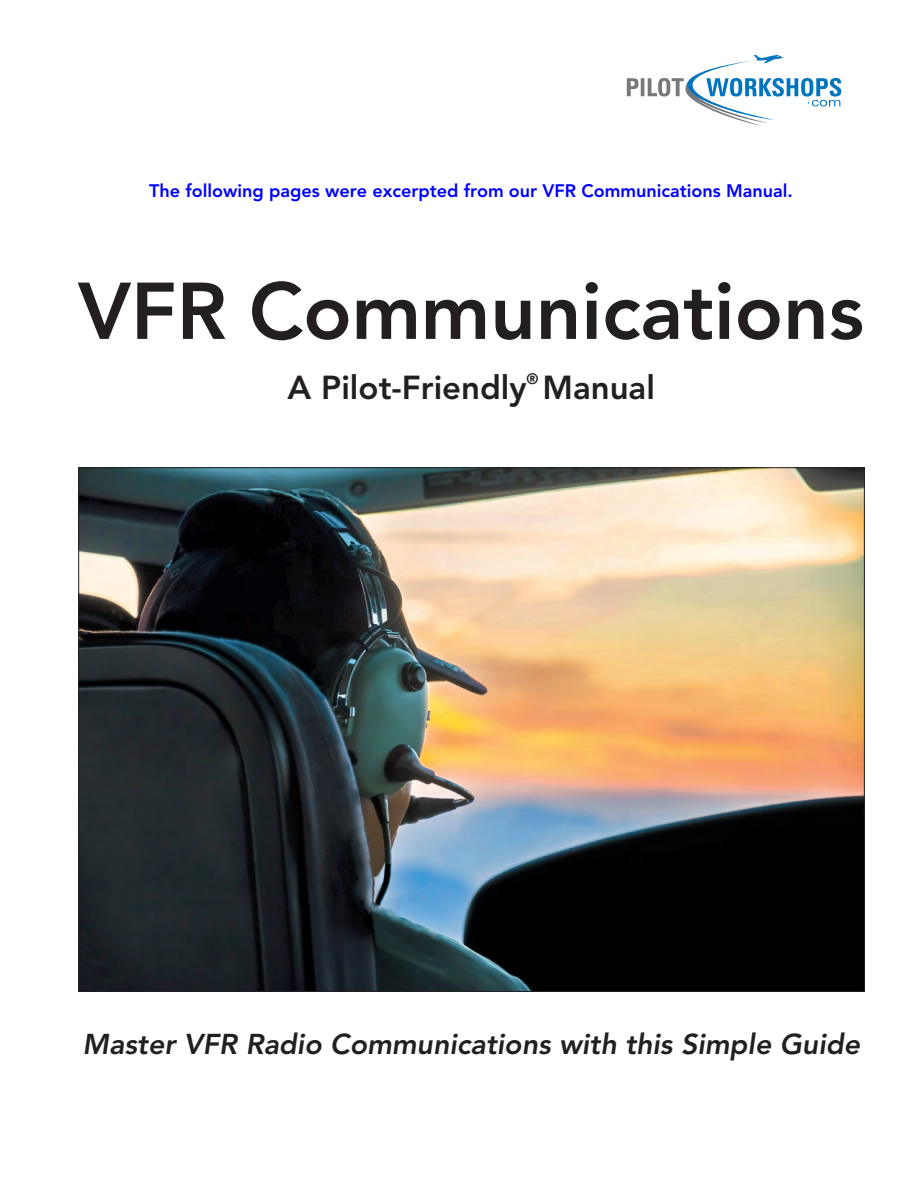
<style>
.page{position:relative;width:918px;height:1188px;background:#fff}
.page>*{position:absolute;margin:0;border:0;box-sizing:border-box;transform-origin:0 0}
.t1{font:800 79.5px "Avenir LT Std";color:#231f20}
.t2{font:800 33px "Avenir LT Std";color:#231f20}
.t3{font:italic 800 28.5px "Avenir LT Std";color:#231f20}
.t4{font:800 18px "Avenir LT Std";color:#00f}
.t5{font:800 15px "Avenir LT Std";color:#231f20}
</style>
<div class="page">
<svg style="left:626px;top:55px;width:215px;height:71px"></svg>
<img style="left:80px;top:469px;width:783px;height:521px">
<p class="t4" style="left:149px;top:180px;width:645px">The following pages were excerpted from our VFR Communications Manual.</p>
<h1 class="t1" style="left:78px;top:264px;width:788px">VFR Communications</h1>
<h2 class="t2" style="left:288px;top:368px;width:241px">A Pilot-Friendly</h2>
<p class="t5" style="left:527px;top:369px;width:13px">®</p>
<h2 class="t2" style="left:542px;top:368px;width:114px">Manual</h2>
<p class="t3" style="left:83px;top:1028px;width:779px">Master VFR Radio Communications with this Simple Guide</p>
</div>
